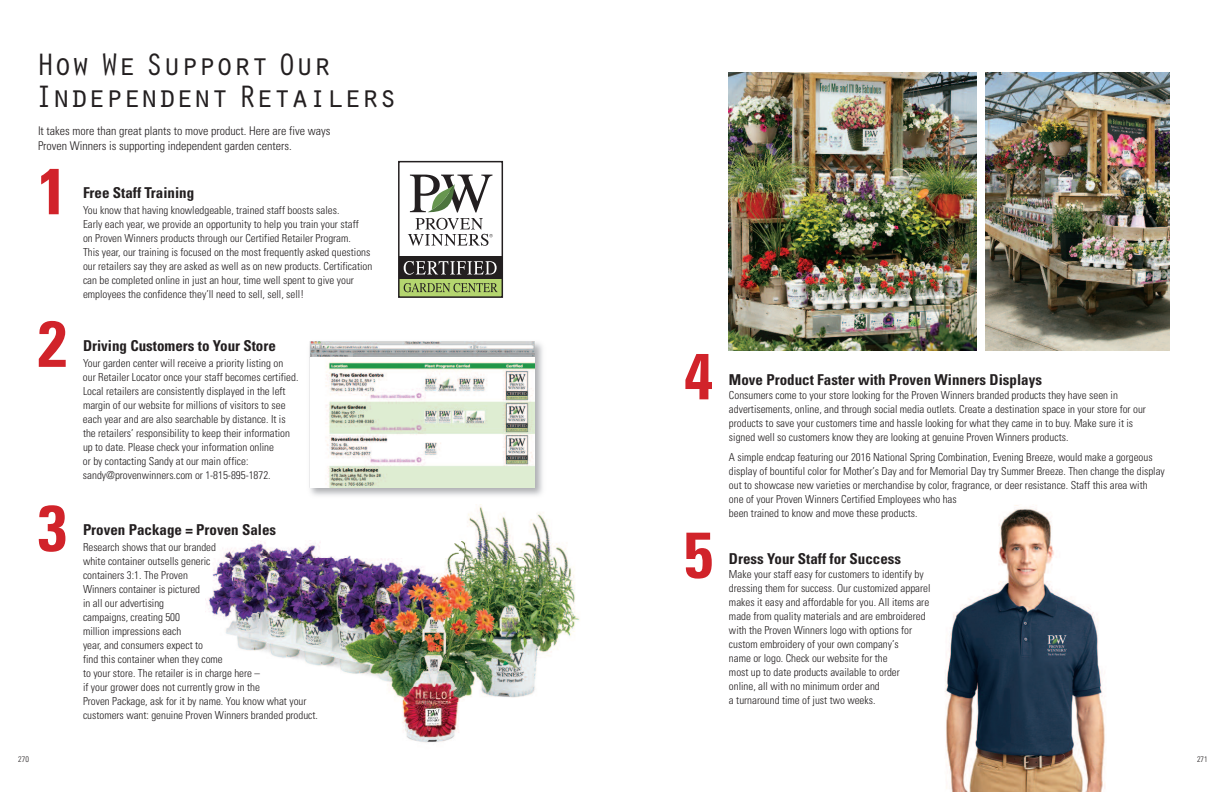
<style>
.page{position:relative;width:1224px;height:792px;background:#fff}
.page>*{position:absolute;margin:0;border:0;box-sizing:border-box;transform-origin:0 0}
.t1{font:700 condensed 65px "Univers";color:#d1232a}
.t2{font:32px/32px "Orator Std";letter-spacing:-.05em;color:#231f20}
.t3{font:700 condensed 15px "Univers";color:#231f20}
.t4{font:300 condensed 12px/15px "Univers";color:#231f20}
.t5{font:300 condensed 11px/14px "Univers";color:#231f20}
.t6{font:300 condensed 8px "Univers";color:#231f20}
</style>
<div class="page">
<div style="left:399px;top:279px;width:103px;height:18px;background:#b4d56f"></div>
<div style="left:399px;top:256px;width:103px;height:23px;background:#231f20"></div>
<svg style="left:408px;top:175px;width:85px;height:71px"></svg>
<svg style="left:404px;top:261px;width:93px;height:14px"></svg>
<svg style="left:404px;top:283px;width:94px;height:9px"></svg>
<div style="left:398px;top:161px;width:105px;height:137px;border:2px solid #231f20"></div>
<img style="left:309px;top:341px;width:234px;height:155px">
<img style="left:311px;top:342px;width:223px;height:143px">
<img style="left:945px;top:505px;width:160px;height:287px">
<img style="left:985px;top:72px;width:185px;height:279px">
<img style="left:729px;top:72px;width:247px;height:279px">
<img style="left:223px;top:540px;width:179px;height:19px">
<img style="left:205px;top:559px;width:135px;height:109px">
<img style="left:445px;top:504px;width:135px;height:192px">
<img style="left:340px;top:559px;width:184px;height:184px">
<h2 class="t2" style="left:34px;top:48px;width:365px">How We Support Our<br>Independent Retailers</h2>
<p class="t4" style="left:38px;top:124px;width:294px">It takes more than great plants to move product. Here are five ways<br>Proven Winners is supporting independent garden centers.</p>
<h1 class="t1" style="left:38px;top:167px;width:30px">1</h1>
<h1 class="t1" style="left:38px;top:320px;width:30px">2</h1>
<h1 class="t1" style="left:38px;top:504px;width:30px">3</h1>
<h3 class="t3" style="left:83px;top:187px;width:113px">Free Staff Training</h3>
<p class="t5" style="left:83px;top:204px;width:291px">You know that having knowledgeable, trained staff boosts sales.<br>Early each year, we provide an opportunity to help you train your staff<br>on Proven Winners products through our Certified Retailer Program.<br>This year, our training is focused on the most frequently asked questions our retailers say they are asked as well as on new products. Certification can be completed online in just an hour, time well spent to give your employees the confidence they’ll need to sell, sell, sell!</p>
<h3 class="t3" style="left:83px;top:340px;width:194px">Driving Customers to Your Store</h3>
<p class="t5" style="left:83px;top:357px;width:217px">Your garden center will receive a priority listing on our Retailer Locator once your staff becomes certified.<br>Local retailers are consistently displayed in the left margin of our website for millions of visitors to see each year and are also searchable by distance. It is the retailers’ responsibility to keep their information up to date. Please check your information online<br>or by contacting Sandy at our main office: sandy@provenwinners.com or 1-815-895-1872.</p>
<h3 class="t3" style="left:83px;top:524px;width:195px">Proven Package = Proven Sales</h3>
<p class="t5" style="left:83px;top:541px;width:237px">Research shows that our branded<br>white container outsells generic<br>containers 3:1. The Proven<br>Winners container is pictured<br>in all our advertising<br>campaigns, creating 500<br>million impressions each<br>year, and consumers expect to<br>find this container when they come<br>to your store. The retailer is in charge here –<br>if your grower does not currently grow in the<br>Proven Package, ask for it by name. You know what your customers want: genuine Proven Winners branded product.</p>
<h1 class="t1" style="left:684px;top:352px;width:30px">4</h1>
<h1 class="t1" style="left:684px;top:531px;width:30px">5</h1>
<h3 class="t3" style="left:729px;top:374px;width:315px">Move Product Faster with Proven Winners Displays</h3>
<p class="t5" style="left:729px;top:389px;width:418px">Consumers come to your store looking for the Proven Winners branded products they have seen in advertisements, online, and through social media outlets. Create a destination space in your store for our products to save your customers time and hassle looking for what they came in to buy. Make sure it is signed well so customers know they are looking at genuine Proven Winners products.</p>
<p class="t5" style="left:729px;top:451px;width:437px">A simple endcap featuring our 2016 National Spring Combination, Evening Breeze, would make a gorgeous display of bountiful color for Mother’s Day and for Memorial Day try Summer Breeze. Then change the display out to showcase new varieties or merchandise by color, fragrance, or deer resistance. Staff this area with one of your Proven Winners Certified Employees who has<br>been trained to know and move these products.</p>
<h3 class="t3" style="left:729px;top:553px;width:174px">Dress Your Staff for Success</h3>
<p class="t5" style="left:729px;top:568px;width:203px">Make your staff easy for customers to identify by dressing them for success. Our customized apparel makes it easy and affordable for you. All items are made from quality materials and are embroidered with the Proven Winners logo with options for custom embroidery of your own company’s<br>name or logo. Check our website for the<br>most up to date products available to order<br>online, all with no minimum order and<br>a turnaround time of just two weeks.</p>
<p class="t6" style="left:18px;top:756px;width:12px">270</p>
<p class="t6" style="left:1197px;top:756px;width:12px">271</p>
</div>
